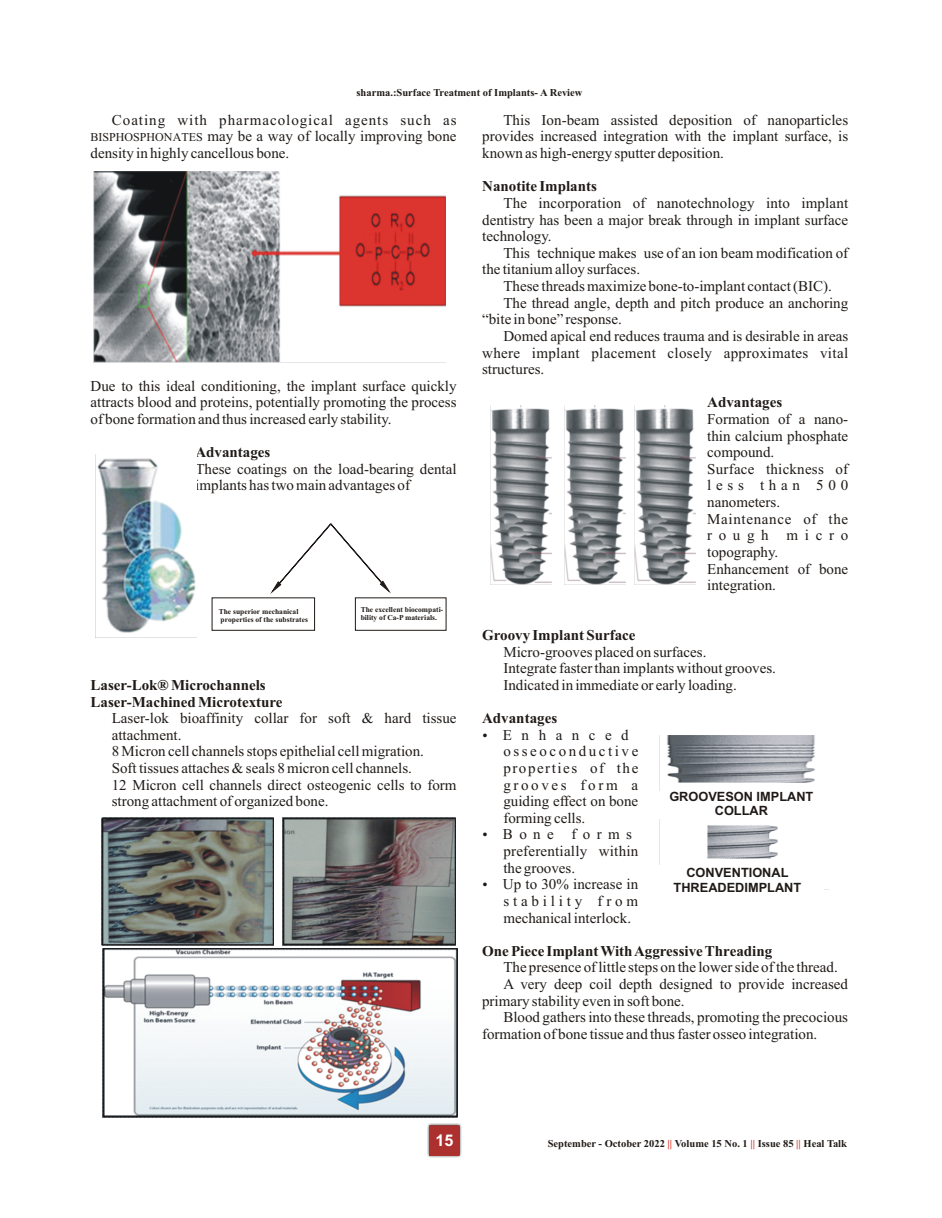
<style>
.page{position:relative;width:942px;height:1218px;background:#fff}
.page>*{position:absolute;margin:0;border:0;box-sizing:border-box;transform-origin:0 0}
.t1{font:700 16.05px "Arial";color:#fff}
.t2{font:15px/16.6px "Times New Roman";color:#1f1a17}
.t3{font:700 15px "Times New Roman";color:#1f1a17}
.t4{font:15px "Times New Roman";letter-spacing:.025em;color:#1f1a17}
.t5{font:15px "Times New Roman";letter-spacing:.065em;color:#1f1a17}
.t6{font:15px "Times New Roman";letter-spacing:.17em;color:#1f1a17}
.t7{font:15px "Times New Roman";letter-spacing:.1em;color:#1f1a17}
.t8{font:15px "Times New Roman";letter-spacing:.175em;color:#1f1a17}
.t9{font:15px "Times New Roman";letter-spacing:.635em;color:#1f1a17}
.t10{font:700 12.75px/14.2px "Arial";color:#1f1a17;text-align:center}
.t11{font:700 10.5px "Times New Roman";color:#1f1a17}
.t12{font:700 7.5px/8.2px "Times New Roman";color:#1f1a17}
.s1{font-size:12px}
.s2{color:#d9261c}
</style>
<div class="page">
<img style="left:427px;top:1124px;width:34px;height:33px">
<div style="left:429px;top:1126px;width:30px;height:29px;background:#ab302e"></div>
<img style="left:93px;top:172px;width:352px;height:190px">
<img style="left:97px;top:458px;width:99px;height:175px">
<svg style="left:271px;top:523px;width:119px;height:70px"></svg>
<svg style="left:101px;top:823px;width:357px;height:288px"></svg>
<img style="left:102px;top:818px;width:171px;height:127px">
<img style="left:283px;top:818px;width:172px;height:127px">
<img style="left:103px;top:948px;width:354px;height:169px">
<img style="left:490px;top:405px;width:61px;height:180px">
<img style="left:564px;top:405px;width:61px;height:180px">
<img style="left:634px;top:405px;width:61px;height:180px">
<img style="left:659px;top:735px;width:168px;height:155px">
<div style="left:655px;top:791px;width:170px;height:28px;background:#fff"></div>
<div style="left:654px;top:865px;width:169px;height:28px;background:#fff"></div>
<p class="t11" style="left:356px;top:89px;width:227px">sharma.:Surface Treatment of Implants- A Review</p>
<p class="t5" style="left:112px;top:114px;width:346px">Coating with pharmacological agents such as</p>
<p class="t2" style="left:503px;top:113px;width:346px">This Ion-beam assisted deposition of nanoparticles</p>
<p class="t2" style="left:91px;top:130px;width:367px"><span class="s1">BISPHOSPHONATES</span> may be a way of locally improving bone</p>
<p class="t2" style="left:482px;top:130px;width:367px">provides increased integration with the implant surface, is</p>
<p class="t2" style="left:91px;top:146px;width:200px">density in highly cancellous bone.</p>
<p class="t2" style="left:482px;top:146px;width:243px">known as high-energy sputter deposition.</p>
<p class="t3" style="left:482px;top:181px;width:116px">Nanotite Implants</p>
<p class="t2" style="left:482px;top:196px;width:367px;text-align:justify;text-indent:21px">The incorporation of nanotechnology into implant dentistry has been a major break through in implant surface technology.</p>
<p class="t2" style="left:482px;top:246px;width:367px;text-indent:21px">This technique makes use of an ion beam modification of the titanium alloy surfaces.</p>
<p class="t2" style="left:503px;top:279px;width:330px">These threads maximize bone-to-implant contact (BIC).</p>
<p class="t2" style="left:503px;top:296px;width:346px">The thread angle, depth and pitch produce an anchoring</p>
<p class="t2" style="left:482px;top:312px;width:141px">“bite in bone” response.</p>
<p class="t2" style="left:503px;top:329px;width:346px">Domed apical end reduces trauma and is desirable in areas</p>
<p class="t4" style="left:482px;top:347px;width:367px">where implant placement closely approximates vital</p>
<p class="t2" style="left:482px;top:362px;width:64px">structures.</p>
<p class="t2" style="left:90px;top:379px;width:367px">Due to this ideal conditioning, the implant surface quickly attracts blood and proteins, potentially promoting the process</p>
<p class="t3" style="left:707px;top:397px;width:76px">Advantages</p>
<p class="t2" style="left:90px;top:412px;width:302px">of bone formation and thus increased early stability.</p>
<p class="t2" style="left:707px;top:412px;width:142px">Formation of a nano&shy;thin calcium phosphate</p>
<p class="t3" style="left:195px;top:447px;width:76px">Advantages</p>
<p class="t2" style="left:707px;top:445px;width:69px">compound.</p>
<p class="t2" style="left:195px;top:462px;width:263px">These coatings on the load-bearing dental</p>
<p class="t2" style="left:707px;top:462px;width:142px">Surface thickness of</p>
<p class="t2" style="left:195px;top:478px;width:216px">implants has two main advantages of</p>
<p class="t2" style="left:707px;top:478px;width:142px">less than 500 nanometers.<br>Maintenance of the rough micro topography.<br>Enhancement of bone integration.</p>
<p class="t3" style="left:482px;top:630px;width:155px">Groovy Implant Surface</p>
<p class="t2" style="left:503px;top:645px;width:274px">Micro-grooves placed on surfaces.<br>Integrate faster than implants without grooves.</p>
<p class="t3" style="left:90px;top:679px;width:177px">Laser-Lok® Microchannels</p>
<p class="t2" style="left:503px;top:678px;width:235px">Indicated in immediate or early loading.</p>
<p class="t3" style="left:90px;top:696px;width:193px">Laser-Machined Microtexture</p>
<p class="t2" style="left:112px;top:711px;width:346px">Laser-lok bioaffinity collar for soft &amp; hard tissue</p>
<p class="t3" style="left:482px;top:713px;width:76px">Advantages</p>
<p class="t2" style="left:112px;top:728px;width:71px">attachment.</p>
<p class="t9" style="left:503px;top:729px;width:127px">Enhanced</p>
<p class="t2" style="left:112px;top:744px;width:313px">8 Micron cell channels stops epithelial cell migration.</p>
<p class="t6" style="left:503px;top:746px;width:136px">osseoconductive</p>
<p class="t2" style="left:112px;top:761px;width:302px">Soft tissues attaches &amp; seals 8 micron cell channels.</p>
<p class="t7" style="left:503px;top:762px;width:136px">properties of the</p>
<p class="t2" style="left:112px;top:777px;width:346px">12 Micron cell channels direct osteogenic cells to form</p>
<p class="t8" style="left:503px;top:779px;width:136px">grooves form a</p>
<p class="t2" style="left:112px;top:794px;width:218px">strong attachment of organized bone.</p>
<p class="t2" style="left:503px;top:794px;width:137px">guiding effect on bone forming cells.<br>Bone forms preferentially within the grooves.<br>Up to 30% increase in stability from mechanical interlock.</p>
<p class="t3" style="left:482px;top:945px;width:291px">One Piece Implant With Aggressive Threading</p>
<p class="t2" style="left:503px;top:960px;width:336px">The presence of little steps on the lower side of the thread.</p>
<p class="t2" style="left:503px;top:977px;width:346px">A very deep coil depth designed to provide increased</p>
<p class="t2" style="left:482px;top:993px;width:204px">primary stability even in soft bone.</p>
<p class="t2" style="left:503px;top:1010px;width:346px">Blood gathers into these threads, promoting the precocious</p>
<p class="t2" style="left:482px;top:1027px;width:337px">formation of bone tissue and thus faster osseo integration.</p>
<p class="t12" style="left:219px;top:608px;width:91px">The superior mechanical properties of the substrates</p>
<p class="t12" style="left:360px;top:606px;width:84px">The excellent biocompati&shy;bility of Ca-P materials.</p>
<p class="t10" style="left:669px;top:790px;width:145px">GROOVESON IMPLANT<br>COLLAR</p>
<p class="t10" style="left:673px;top:867px;width:129px">CONVENTIONAL<br>THREADEDIMPLANT</p>
<p class="t1" style="left:435px;top:1134px;width:19px">15</p>
<p class="t11" style="left:547px;top:1140px;width:301px">September - October 2022 <span class="s2">||</span> Volume 15 No. 1 <span class="s2">||</span> Issue 85 <span class="s2">||</span> Heal Talk</p>
</div>
